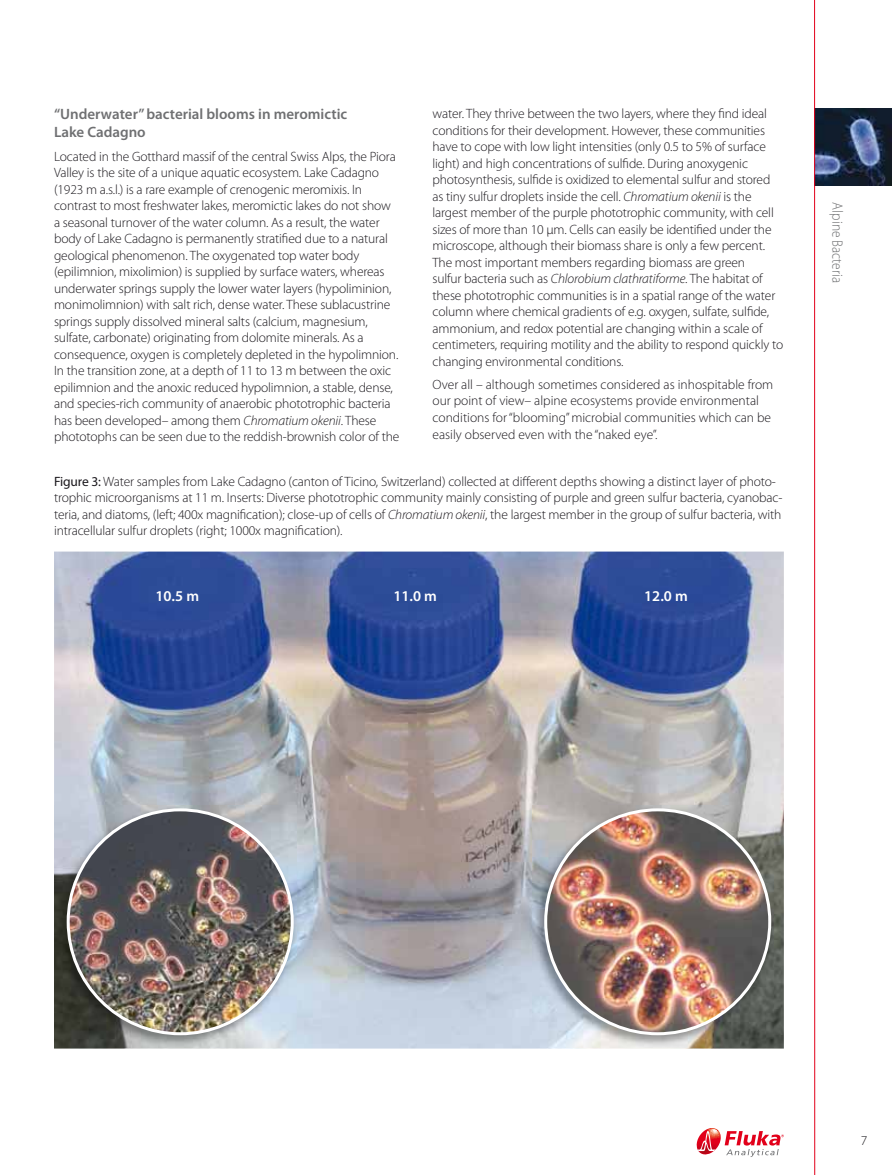
<style>
.page{position:relative;width:892px;height:1175px;background:#fff}
.page>*{position:absolute;margin:0;border:0;box-sizing:border-box;transform-origin:0 0}
.t1{font:600 15px/18px "Myriad Pro";color:#6f7072}
.t2{font:600 15px "Myriad Pro";color:#fff}
.t3{font:300 15px "Myriad Pro";color:#707173;scale:.9 1}
.t4{font:300 13.5px/16.5px "Myriad Pro";letter-spacing:-.01em;color:#1a171c}
.s1{font-style:italic}
.s2{font-weight:400}
</style>
<div class="page">
<img style="left:814px;top:108px;width:77px;height:77px">
<hr style="left:813px;top:0;width:1px;height:1175px;background:#e2001a">
<svg style="left:696px;top:1128px;width:87px;height:29px"></svg>
<img style="left:54px;top:551px;width:729px;height:497px">
<img style="left:55px;top:805px;width:241px;height:242px">
<img style="left:68px;top:810px;width:224px;height:223px;border-radius:50%">
<img style="left:532px;top:805px;width:241px;height:242px">
<img style="left:545px;top:810px;width:224px;height:223px;border-radius:50%">
<p class="t4" style="left:432px;top:107px;width:352px">water. They thrive between the two layers, where they find ideal conditions for their development. However, these communities have to cope with low light intensities (only 0.5 to 5% of surface light) and high concentrations of sulfide. During anoxygenic photosynthesis, sulfide is oxidized to elemental sulfur and stored as tiny sulfur droplets inside the cell. <span class="s1">Chromatium okenii</span> is the largest member of the purple phototrophic community, with cell sizes of more than 10 μm. Cells can easily be identified under the microscope, although their biomass share is only a few percent.<br>The most important members regarding biomass are green<br>sulfur bacteria such as <span class="s1">Chlorobium clathratiforme</span>. The habitat of these phototrophic communities is in a spatial range of the water column where chemical gradients of e.g. oxygen, sulfate, sulfide, ammonium, and redox potential are changing within a scale of centimeters, requiring motility and the ability to respond quickly to changing environmental conditions.</p>
<p class="t4" style="left:432px;top:377px;width:342px">Over all – although sometimes considered as inhospitable from our point of view– alpine ecosystems provide environmental conditions for “blooming” microbial communities which can be easily observed even with the “naked eye”.</p>
<p class="t1" style="left:54px;top:107px;width:294px">“Underwater” bacterial blooms in meromictic<br>Lake Cadagno</p>
<p class="t4" style="left:54px;top:149px;width:346px">Located in the Gotthard massif of the central Swiss Alps, the Piora Valley is the site of a unique aquatic ecosystem. Lake Cadagno (1923 m a.s.l.) is a rare example of crenogenic meromixis. In contrast to most freshwater lakes, meromictic lakes do not show a seasonal turnover of the water column. As a result, the water body of Lake Cadagno is permanently stratified due to a natural geological phenomenon. The oxygenated top water body (epilimnion, mixolimion) is supplied by surface waters, whereas underwater springs supply the lower water layers (hypoliminion, monimolimnion) with salt rich, dense water. These sublacustrine springs supply dissolved mineral salts (calcium, magnesium, sulfate, carbonate) originating from dolomite minerals. As a consequence, oxygen is completely depleted in the hypolimnion.<br>In the transition zone, at a depth of 11 to 13 m between the oxic epilimnion and the anoxic reduced hypolimnion, a stable, dense, and species-rich community of anaerobic phototrophic bacteria has been developed– among them <span class="s1">Chromatium okenii</span>. These phototophs can be seen due to the reddish-brownish color of the</p>
<p class="t4" style="left:54px;top:474px;width:729px"><span class="s2">Figure 3:</span> Water samples from Lake Cadagno (canton of Ticino, Switzerland) collected at different depths showing a distinct layer of photo&shy;trophic microorganisms at 11 m. Inserts: Diverse phototrophic community mainly consisting of purple and green sulfur bacteria, cyanobac&shy;teria, and diatoms, (left; 400x magnification); close-up of cells of <span class="s1">Chromatium okenii</span>, the largest member in the group of sulfur bacteria, with intracellular sulfur droplets (right; 1000x magnification).</p>
<p class="t2" style="left:155px;top:590px;width:45px">10.5 m</p>
<p class="t2" style="left:393px;top:590px;width:45px">11.0 m</p>
<p class="t2" style="left:644px;top:590px;width:45px">12.0 m</p>
<p class="t3" style="left:842px;top:202px;width:91px;rotate:90deg">Alpine Bacteria</p>
<p class="t4" style="left:860px;top:1133px;width:8px">7</p>
</div>
